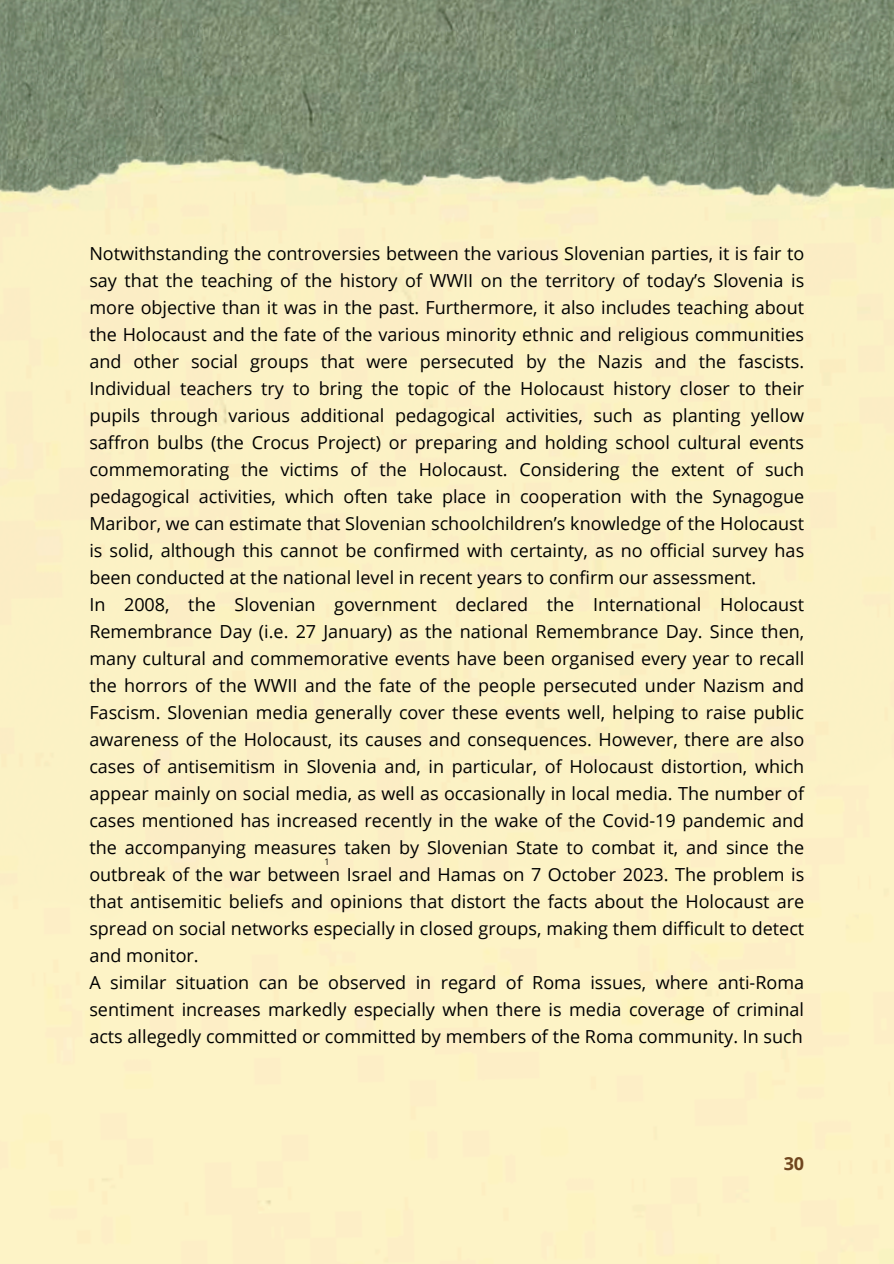
<style>
.page{position:relative;width:894px;height:1264px;background:#fff}
.page>*{position:absolute;margin:0;border:0;box-sizing:border-box;transform-origin:0 0}
.t1{font:18px/27px "Open Sans";color:#000}
.t2{font:700 18px "Open Sans";color:#70451e}
.t3{font:9px "Open Sans";color:#000}
</style>
<div class="page">
<img style="left:0;top:0;width:893px;height:1263px">
<p class="t1" style="left:89px;top:239px;width:716px">Notwithstanding the controversies between the various Slovenian parties, it is fair to say that the teaching of the history of WWII on the territory of today’s Slovenia is more objective than it was in the past. Furthermore, it also includes teaching about the Holocaust and the fate of the various minority ethnic and religious communities and other social groups that were persecuted by the Nazis and the fascists.<br>Individual teachers try to bring the topic of the Holocaust history closer to their pupils through various additional pedagogical activities, such as planting yellow saffron bulbs (the Crocus Project) or preparing and holding school cultural events commemorating the victims of the Holocaust. Considering the extent of such pedagogical activities, which often take place in cooperation with the Synagogue Maribor, we can estimate that Slovenian schoolchildren’s knowledge of the Holocaust is solid, although this cannot be confirmed with certainty, as no official survey has been conducted at the national level in recent years to confirm our assessment.<br>In 2008, the Slovenian government declared the International Holocaust Remembrance Day (i.e. 27 January) as the national Remembrance Day. Since then, many cultural and commemorative events have been organised every year to recall the horrors of the WWII and the fate of the people persecuted under Nazism and Fascism. Slovenian media generally cover these events well, helping to raise public awareness of the Holocaust, its causes and consequences. However, there are also cases of antisemitism in Slovenia and, in particular, of Holocaust distortion, which appear mainly on social media, as well as occasionally in local media. The number of cases mentioned has increased recently in the wake of the Covid-19 pandemic and the accompanying measures taken by Slovenian State to combat it, and since the outbreak of the war between Israel and Hamas on 7 October 2023. The problem is that antisemitic beliefs and opinions that distort the facts about the Holocaust are spread on social networks especially in closed groups, making them difficult to detect and monitor.<br>A similar situation can be observed in regard of Roma issues, where anti-Roma sentiment increases markedly especially when there is media coverage of criminal acts allegedly committed or committed by members of the Roma community. In such</p>
<p class="t3" style="left:324px;top:855px;width:7px">1</p>
<p class="t2" style="left:783px;top:1150px;width:22px">30</p>
</div>
